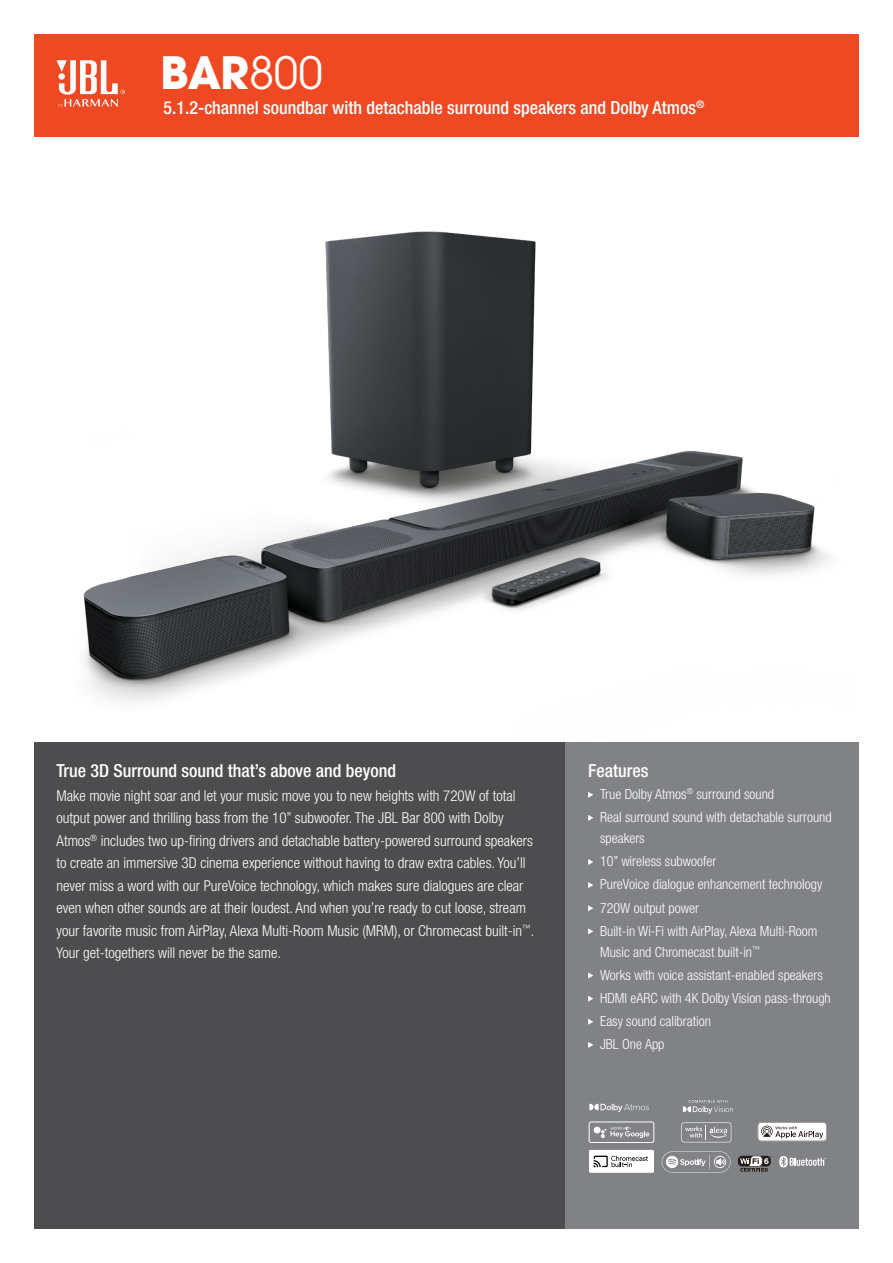
<style>
.page{position:relative;width:893px;height:1263px;background:#fff}
.page>*{position:absolute;margin:0;border:0;box-sizing:border-box;transform-origin:0 0}
.t1{font:700 49.05px "Avant Gard Goth EF";color:#fff}
.t2{font:500 condensed 18px "Helvetica Neue LT Pro";color:#fff}
.t3{font:300 condensed 15px/22.5px "Helvetica Neue LT Pro";color:#fff}
.t4{font:300 condensed 14.1px/23.1px "Helvetica Neue LT Pro";color:#fff}
.s1{font-weight:400}
</style>
<div class="page">
<div style="left:34px;top:742px;width:532px;height:487px;background:#4d4d4f"></div>
<div style="left:566px;top:742px;width:293px;height:487px;background:#808285"></div>
<svg style="left:588px;top:792px;width:5px;height:6px"></svg>
<svg style="left:588px;top:815px;width:5px;height:6px"></svg>
<svg style="left:588px;top:859px;width:5px;height:6px"></svg>
<svg style="left:588px;top:882px;width:5px;height:6px"></svg>
<svg style="left:588px;top:905px;width:5px;height:6px"></svg>
<svg style="left:588px;top:928px;width:5px;height:6px"></svg>
<svg style="left:588px;top:972px;width:5px;height:6px"></svg>
<svg style="left:588px;top:995px;width:5px;height:7px"></svg>
<svg style="left:588px;top:1019px;width:5px;height:6px"></svg>
<svg style="left:588px;top:1042px;width:5px;height:6px"></svg>
<div style="left:34px;top:34px;width:825px;height:102px;background:#ef4923"></div>
<svg style="left:57px;top:60px;width:68px;height:48px"></svg>
<img style="left:83px;top:231px;width:747px;height:471px">
<div style="left:589px;top:1122px;width:65px;height:21px;border:1px solid #fff;border-radius:2px"></div>
<div style="left:594px;top:1126px;width:7px;height:7px;background:#fff;border-radius:50%"></div>
<svg style="left:601px;top:1126px;width:49px;height:12px"></svg>
<svg style="left:661px;top:1151px;width:70px;height:21px"></svg>
<svg style="left:589px;top:1104px;width:60px;height:7px"></svg>
<svg style="left:683px;top:1100px;width:50px;height:14px"></svg>
<svg style="left:681px;top:1122px;width:50px;height:20px"></svg>
<svg style="left:758px;top:1122px;width:69px;height:19px"></svg>
<div style="left:589px;top:1150px;width:65px;height:23px;background:#fff;border-radius:2px"></div>
<svg style="left:594px;top:1156px;width:54px;height:11px"></svg>
<div style="left:738px;top:1156px;width:24px;height:10px;background:#231915;border-radius:4px"></div>
<svg style="left:740px;top:1156px;width:32px;height:16px"></svg>
<svg style="left:779px;top:1156px;width:47px;height:11px"></svg>
<h1 class="t1" style="left:161px;top:43px;width:164px">BAR<span class="s1">800</span></h1>
<p class="t2" style="left:163px;top:97px;width:543px">5.1.2-channel soundbar with detachable surround speakers and Dolby Atmos<sup>®</sup></p>
<p class="t2" style="left:57px;top:760px;width:341px">True 3D Surround sound that’s above and beyond</p>
<p class="t3" style="left:57px;top:784px;width:479px">Make movie night soar and let your music move you to new heights with 720W of total output power and thrilling bass from the 10” subwoofer. The JBL Bar 800 with Dolby Atmos<sup>®</sup> includes two up-firing drivers and detachable battery-powered surround speakers to create an immersive 3D cinema experience without having to draw extra cables. You’ll never miss a word with our PureVoice technology, which makes sure dialogues are clear even when other sounds are at their loudest. And when you’re ready to cut loose, stream your favorite music from AirPlay, Alexa Multi-Room Music (MRM), or Chromecast built-in<sup>™</sup>.<br>Your get-togethers will never be the same.</p>
<p class="t2" style="left:588px;top:760px;width:62px">Features</p>
<p class="t4" style="left:600px;top:782px;width:233px">True Dolby Atmos<sup>®</sup> surround sound<br>Real surround sound with detachable surround</p>
<p class="t4" style="left:600px;top:826px;width:224px">speakers<br>10” wireless subwoofer<br>PureVoice dialogue enhancement technology<br>720W output power<br>Built-in Wi-Fi with AirPlay, Alexa Multi-Room</p>
<p class="t4" style="left:600px;top:940px;width:232px">Music and Chromecast built-in<sup>™<br></sup>Works with voice assistant-enabled speakers<br>HDMI eARC with 4K Dolby Vision pass-through<br>Easy sound calibration<br>JBL One App</p>
</div>
